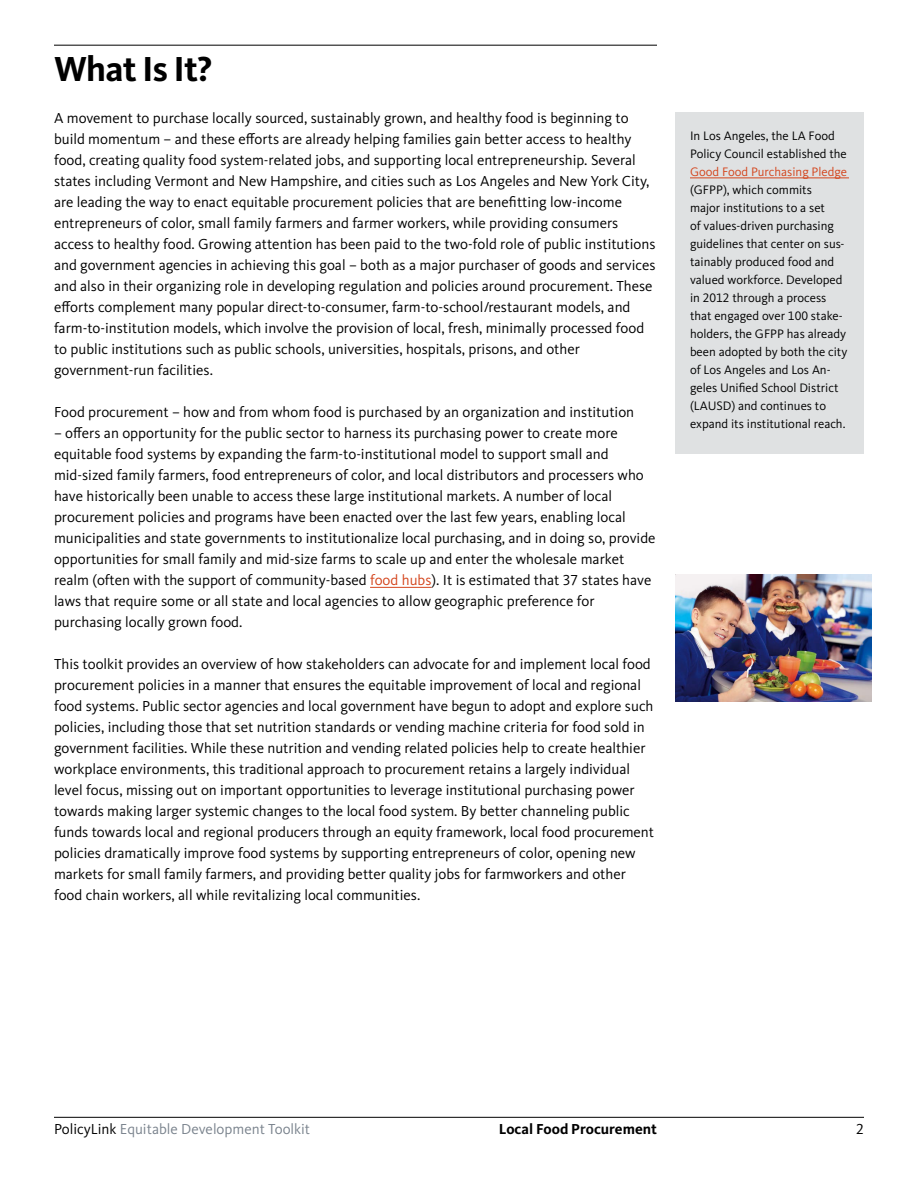
<style>
.page{position:relative;width:918px;height:1188px;background:#fff}
.page>*{position:absolute;margin:0;border:0;box-sizing:border-box;transform-origin:0 0}
.t1{font:700 36px "Kievit OT";letter-spacing:-.02em;color:#000}
.t2{font:15px/21px "Kievit OT";color:#000}
.t3{font:15px "Kievit OT";color:#7a838d}
.t4{font:700 15px "Kievit OT";color:#000}
.t5{font:12.75px/18px "Kievit OT";color:#000}
.t6{font:12.75px "Kievit OT";color:#d4451d}
.s1{color:#d4451d}
.s2{color:#000}
</style>
<div class="page">
<hr style="left:54px;top:1117px;width:810px;height:1px;background:#000">
<hr style="left:54px;top:45px;width:603px;height:1px;background:#000">
<hr style="left:370px;top:587px;width:62px;height:1px;background:#d4451d">
<div style="left:675px;top:112px;width:189px;height:342px;background:#dfe1e2"></div>
<hr style="left:690px;top:178px;width:159px;height:1px;background:#d4451d">
<img style="left:675px;top:574px;width:197px;height:127px">
<h1 class="t1" style="left:54px;top:48px;width:160px">What Is It?</h1>
<p class="t2" style="left:54px;top:108px;width:603px">A movement to purchase locally sourced, sustainably grown, and healthy food is beginning to build momentum – and these efforts are already helping families gain better access to healthy food, creating quality food system-related jobs, and supporting local entrepreneurship. Several states including Vermont and New Hampshire, and cities such as Los Angeles and New York City, are leading the way to enact equitable procurement policies that are benefitting low-income entrepreneurs of color, small family farmers and farmer workers, while providing consumers access to healthy food. Growing attention has been paid to the two-fold role of public institutions and government agencies in achieving this goal – both as a major purchaser of goods and services and also in their organizing role in developing regulation and policies around procurement. These efforts complement many popular direct-to-consumer, farm-to-school/restaurant models, and farm-to-institution models, which involve the provision of local, fresh, minimally processed food to public institutions such as public schools, universities, hospitals, prisons, and other government-run facilities.</p>
<p class="t2" style="left:54px;top:402px;width:582px">Food procurement – how and from whom food is purchased by an organization and institution</p>
<p class="t2" style="left:54px;top:423px;width:603px">– offers an opportunity for the public sector to harness its purchasing power to create more equitable food systems by expanding the farm-to-institutional model to support small and mid-sized family farmers, food entrepreneurs of color, and local distributors and processers who have historically been unable to access these large institutional markets. A number of local procurement policies and programs have been enacted over the last few years, enabling local municipalities and state governments to institutionalize local purchasing, and in doing so, provide opportunities for small family and mid-size farms to scale up and enter the wholesale market realm (often with the support of community-based <span class="s1">food hubs</span>). It is estimated that 37 states have laws that require some or all state and local agencies to allow geographic preference for purchasing locally grown food.</p>
<p class="t2" style="left:54px;top:654px;width:602px">This toolkit provides an overview of how stakeholders can advocate for and implement local food procurement policies in a manner that ensures the equitable improvement of local and regional food systems. Public sector agencies and local government have begun to adopt and explore such policies, including those that set nutrition standards or vending machine criteria for food sold in government facilities. While these nutrition and vending related policies help to create healthier workplace environments, this traditional approach to procurement retains a largely individual level focus, missing out on important opportunities to leverage institutional purchasing power towards making larger systemic changes to the local food system. By better channeling public funds towards local and regional producers through an equity framework, local food procurement policies dramatically improve food systems by supporting entrepreneurs of color, opening new markets for small family farmers, and providing better quality jobs for farmworkers and other food chain workers, all while revitalizing local communities.</p>
<p class="t5" style="left:690px;top:127px;width:158px">In Los Angeles, the LA Food<br>Policy Council established the</p>
<p class="t6" style="left:690px;top:165px;width:159px">Good Food Purchasing Pledge</p>
<p class="t5" style="left:690px;top:181px;width:159px">(GFPP), which commits<br>major institutions to a set<br>of values-driven purchasing guidelines that center on sus&shy;tainably produced food and valued workforce. Developed in 2012 through a process that engaged over 100 stake&shy;holders, the GFPP has already been adopted by both the city of Los Angeles and Los An&shy;geles Unified School District (LAUSD) and continues to expand its institutional reach.</p>
<p class="t3" style="left:54px;top:1121px;width:258px"><span class="s2">PolicyLink</span> Equitable Development Toolkit</p>
<p class="t4" style="left:499px;top:1120px;width:160px">Local Food Procurement</p>
<p class="t2" style="left:856px;top:1119px;width:9px">2</p>
</div>
